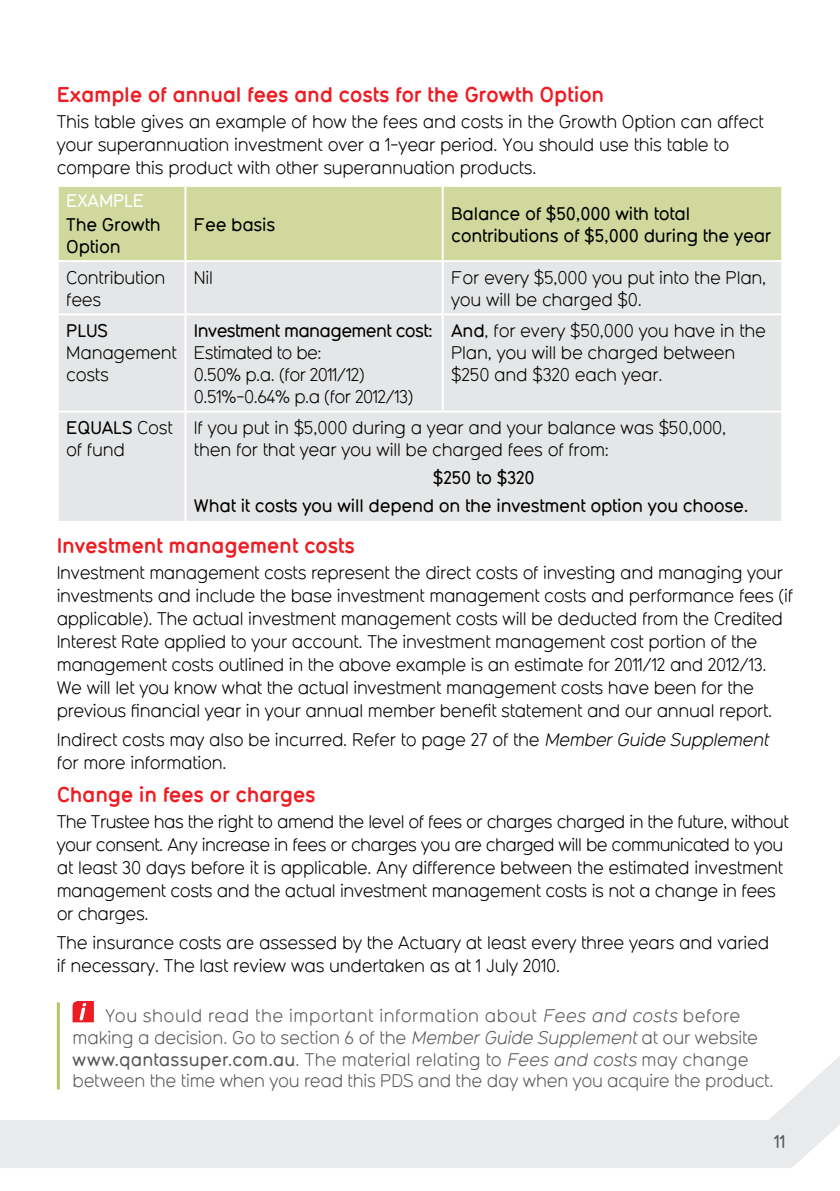
<style>
.page{position:relative;width:840px;height:1191px;background:#fff}
.page>*{position:absolute;margin:0;border:0;box-sizing:border-box;transform-origin:0 0}
.t1{font:700 21px "QF Spirit";letter-spacing:-.01em;color:#ed1d24}
.t2{font:18px/23px "QF Spirit";letter-spacing:-.015em;color:#000}
.t3{font:18px/21.6px "QF Spirit";color:#58595b}
.t4{font:500 18px/22px "QF Spirit";letter-spacing:-.01em;color:#000}
.t5{font:500 18px "QF Spirit";letter-spacing:-.03em;color:#000}
.t6{font:500 18px "QF Spirit";letter-spacing:-.01em;color:#fff}
.t7{font:500 18px "QF Spirit";color:#58595b}
.s1{font-weight:500}
.s2{font-style:italic}
</style>
<div class="page">
<svg style="left:0;top:1055px;width:839px;height:113px"></svg>
<div style="left:59px;top:187px;width:721px;height:73px;background:#d0d89d"></div>
<div style="left:59px;top:262px;width:721px;height:259px;background:#e5e6e7"></div>
<hr style="left:184px;top:187px;width:2px;height:73px;background:#fff">
<hr style="left:441px;top:187px;width:2px;height:73px;background:#fff">
<hr style="left:184px;top:262px;width:2px;height:51px;background:#fff">
<hr style="left:441px;top:262px;width:2px;height:51px;background:#fff">
<hr style="left:57px;top:313px;width:128px;height:2px;background:#fff">
<hr style="left:185px;top:313px;width:257px;height:2px;background:#fff">
<hr style="left:184px;top:315px;width:2px;height:95px;background:#fff">
<hr style="left:442px;top:313px;width:340px;height:2px;background:#fff">
<hr style="left:441px;top:315px;width:2px;height:95px;background:#fff">
<hr style="left:57px;top:410px;width:128px;height:2px;background:#fff">
<hr style="left:185px;top:410px;width:257px;height:2px;background:#fff">
<hr style="left:184px;top:412px;width:2px;height:109px;background:#fff">
<hr style="left:442px;top:410px;width:340px;height:2px;background:#fff">
<svg style="left:72px;top:1001px;width:22px;height:21px"></svg>
<hr style="left:57px;top:1002px;width:3px;height:87px;background:#b7c465">
<p class="t1" style="left:57px;top:80px;width:548px">Example of annual fees and costs for the Growth Option</p>
<p class="t2" style="left:57px;top:109px;width:708px">This table gives an example of how the fees and costs in the Growth Option can affect your superannuation investment over a 1-year period. You should use this table to compare this product with other superannuation products.</p>
<p class="t6" style="left:66px;top:188px;width:80px">EXAM PLE</p>
<p class="t4" style="left:66px;top:213px;width:96px">The Growth<br>Option</p>
<p class="t4" style="left:194px;top:213px;width:83px">Fee basis</p>
<p class="t4" style="left:451px;top:202px;width:321px">Balance of $50,000 with total contributions of $5,000 during the year</p>
<p class="t2" style="left:66px;top:266px;width:101px;line-height:22px">Contribution fees</p>
<p class="t2" style="left:194px;top:265px;width:21px">Nil</p>
<p class="t2" style="left:451px;top:266px;width:316px;line-height:22px">For every $5,000 you put into the Plan, you will be charged $0.</p>
<p class="t4" style="left:66px;top:319px;width:42px">PLUS</p>
<p class="t2" style="left:66px;top:341px;width:112px;line-height:22px">Management costs</p>
<p class="t2" style="left:451px;top:319px;width:316px;line-height:22px"><span class="s1">And</span>, for every $50,000 you have in the<br>Plan, you will be charged between $250 and $320 each year.</p>
<p class="t5" style="left:194px;top:318px;width:240px">Investment management cost:</p>
<p class="t2" style="left:194px;top:341px;width:221px;line-height:22px">Estimated to be:<br>0.50% p.a. (for 2011/12)<br>0.51%-0.64% p.a (for 2012/13)</p>
<p class="t2" style="left:66px;top:416px;width:108px;line-height:22px"><span class="s1">EQUALS</span> Cost of fund</p>
<p class="t2" style="left:194px;top:416px;width:533px;line-height:22px">If you put in $5,000 during a year and your balance was $50,000, then for that year you will be charged fees of from:</p>
<p class="t4" style="left:194px;top:463px;width:555px;line-height:27.6px;text-indent:239px">$250 to $320<br>What it costs you will depend on the investment option you choose.</p>
<p class="t1" style="left:57px;top:531px;width:299px">Investment management costs</p>
<p class="t2" style="left:57px;top:560px;width:737px">Investment management costs represent the direct costs of investing and managing your investments and include the base investment management costs and performance fees (if applicable). The actual investment management costs will be deducted from the Credited Interest Rate applied to your account. The investment management cost portion of the management costs outlined in the above example is an estimate for 2011/12 and 2012/13.<br>We will let you know what the actual investment management costs have been for the previous financial year in your annual member benefit statement and our annual report.</p>
<p class="t2" style="left:57px;top:727px;width:716px">Indirect costs may also be incurred. Refer to page 27 of the <span class="s2">MemberGuide Supplement </span>for more information.</p>
<p class="t1" style="left:57px;top:780px;width:260px">Change in fees or charges</p>
<p class="t2" style="left:57px;top:809px;width:733px">The Trustee has the right to amend the level of fees or charges charged in the future, without your consent. Any increase in fees or charges you are charged will be communicated to you at least 30 days before it is applicable. Any difference between the estimated investment management costs and the actual investment management costs is not a change in fees or charges.</p>
<p class="t2" style="left:57px;top:930px;width:713px">The insurance costs are assessed by the Actuary at least every three years and varied if necessary. The last review was undertaken as at 1 July 2010.</p>
<p class="t3" style="left:72px;top:1004px;width:702px;text-indent:33px">You should read the important information about <span class="s2">Fees and costs</span> before making a decision. Go to section 6 of the <span class="s2">MemberGuide Supplement</span>at our website <span class="s1">www.qantassuper.com.au</span>. The material relating to <span class="s2">Fees and costs</span> may change between the time when you read this PDS and the day when you acquire the product.</p>
<p class="t7" style="left:773px;top:1130px;width:13px">11</p>
</div>
